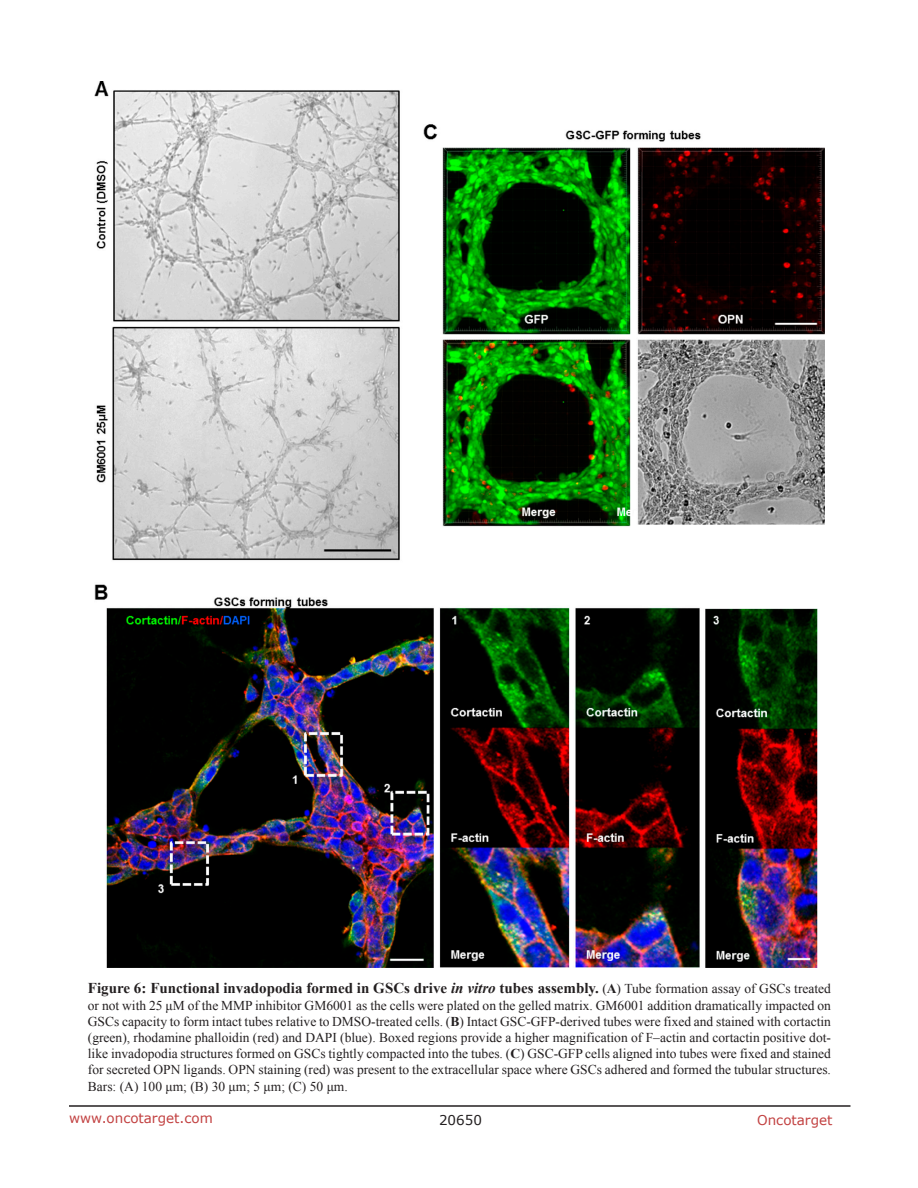
<style>
.page{position:relative;width:918px;height:1188px;background:#fff}
.page>*{position:absolute;margin:0;border:0;box-sizing:border-box;transform-origin:0 0}
.Figuretrx{font:700 15px "Times New Roman";color:#231f20}
.Figuretrx-2{font:13.5px/16.2px "Times New Roman";color:#231f20;text-align:justify}
.t1{font:13.5px "Verdana";color:#c24141}
.t2{font:13.5px "Verdana";color:#231f20}
.s1{font-style:italic}
.s2{font-weight:400;font-size:13.5px}
.s3{font-size:13.5px}
.s4{font-weight:700}
</style>
<div class="page">
<hr style="left:69px;top:1105px;width:781px;height:2px;background:#231f20">
<img style="left:95px;top:81px;width:729px;height:886px">
<p class="Figuretrx" style="left:88px;top:978px;width:745px">Figure 6: Functional invadopodia formed in GSCs drive <span class="s1">in vitro</span> tubes assembly. <span class="s2">(</span><span class="s3">A</span><span class="s2">) Tube formation assay of GSCs treated</span></p>
<p class="Figuretrx-2" style="left:88px;top:997px;width:745px">or not with 25 μΜ of the MMP inhibitor GM6001 as the cells were plated on the gelled matrix. GM6001 addition dramatically impacted on GSCs capacity to form intact tubes relative to DMSO-treated cells. (<span class="s4">B</span>) Intact GSC-GFP-derived tubes were fixed and stained with cortactin (green), rhodamine phalloidin (red) and DAPI (blue). Boxed regions provide a higher magnification of F–actin and cortactin positive dot&shy;like invadopodia structures formed on GSCs tightly compacted into the tubes. (<span class="s4">C</span>) GSC-GFP cells aligned into tubes were fixed and stained for secreted OPN ligands. OPN staining (red) was present to the extracellular space where GSCs adhered and formed the tubular structures.<br>Bars: (A) 100 μm; (B) 30 μm; 5 μm; (C) 50 μm.</p>
<p class="t1" style="left:69px;top:1109px;width:145px">www.oncotarget.com</p>
<p class="t2" style="left:439px;top:1111px;width:44px">20650</p>
<p class="t1" style="left:757px;top:1111px;width:77px">Oncotarget</p>
</div>
